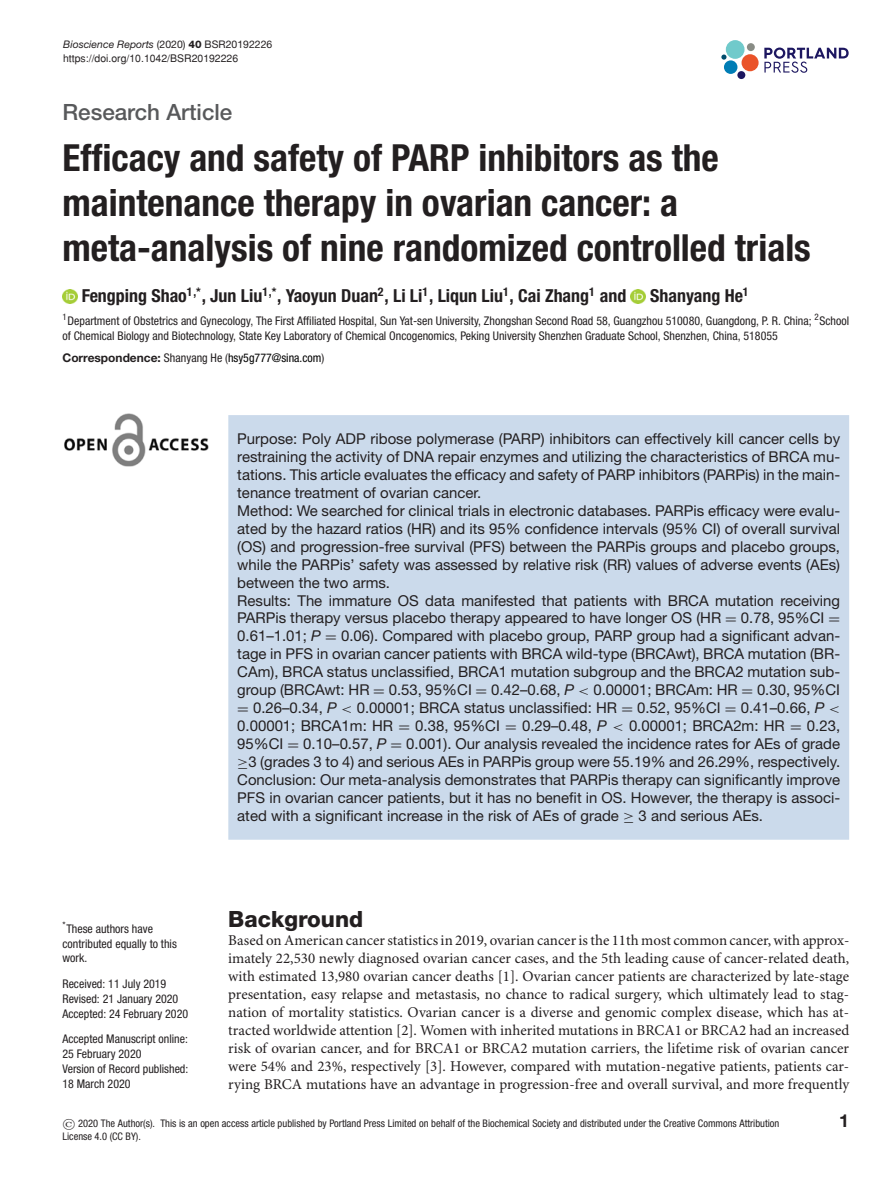
<style>
.page{position:relative;width:893px;height:1183px;background:#fff}
.page>*{position:absolute;margin:0;border:0;box-sizing:border-box;transform-origin:0 0}
.t1{font:700 condensed 37.35px/44.8px "Helvetica Neue LT Std";color:#231f20}
.t2{font:500 22.35px "Helvetica Neue LT Std";color:#58595b}
.t3{font:800 22.35px "Helvetica Neue LT Std";color:#231f20}
.t4{font:700 condensed 18px "Helvetica Neue LT Std";color:#231f20}
.t5{font:700 18px "Helvetica Neue LT Std";color:#231f20}
.t6{font:15px/18px "Helvetica Neue LT Std";color:#231f20}
.t7{font:15px/18px "Minion Pro";color:#231f20;text-align:justify}
.t8{font:condensed 12px/15px "Helvetica Neue LT Std";color:#231f20}
.t9{font:condensed 12px "Helvetica Neue LT Std";color:#000}
.t10{font:condensed 10.5px/13.5px "Helvetica Neue LT Std";color:#231f20}
.t11{font:italic 10.5px "Helvetica Neue LT Std";color:#231f20}
.t12{font:10.5px "Helvetica";color:#231f20}
.s1{font-style:normal}
.s2{font-weight:800;font-style:normal}
.s3{font-weight:700;font-stretch:normal;color:#231f20}
.s4{color:#231f20}
.s5{font-family:"MTSY"}
.s6{font-style:italic}
.s7{font-family:"RMTMI"}
.s8{font-family:"SFRM0700";font-stretch:normal}
</style>
<div class="page">
<svg style="left:764px;top:48px;width:85px;height:25px"></svg>
<div style="left:726px;top:40px;width:18px;height:19px;background:#70cacb;border-radius:50%"></div>
<div style="left:741px;top:54px;width:18px;height:17px;background:#ea5329;border-radius:50%"></div>
<div style="left:724px;top:60px;width:13px;height:14px;background:#007db5;border-radius:50%"></div>
<div style="left:737px;top:71px;width:8px;height:8px;background:#1d1760;border-radius:50%"></div>
<div style="left:747px;top:43px;width:8px;height:8px;background:#888c85;border-radius:50%"></div>
<svg style="left:721px;top:54px;width:5px;height:6px"></svg>
<img style="left:62px;top:289px;width:16px;height:15px">
<img style="left:631px;top:289px;width:15px;height:15px">
<img style="left:64px;top:413px;width:145px;height:53px">
<div style="left:228px;top:415px;width:621px;height:424px;background:#cbdaeb"></div>
<p class="t11" style="left:63px;top:40px;width:211px">Bioscience Reports <span class="s1">(2020)</span> <span class="s2">40</span> <span class="s1">BSR20192226</span></p>
<p class="t12" style="left:63px;top:54px;width:177px">https://doi.org/10.1042/BSR20192226</p>
<h2 class="t2" style="left:62px;top:104px;width:171px">Research Article</h2>
<h1 class="t1" style="left:62px;top:138px;width:750px">Efficacy and safety of PARP inhibitors as the maintenance therapy in ovarian cancer: a meta-analysis of nine randomized controlled trials</h1>
<p class="t4" style="left:82px;top:289px;width:546px">Fengping Shao<sup>1,*</sup>, Jun Liu<sup>1,*</sup>, Yaoyun Duan<sup>2</sup>, Li Li<sup>1</sup>, Liqun Liu<sup>1</sup>, Cai Zhang<sup>1</sup> and</p>
<p class="t4" style="left:650px;top:289px;width:100px">Shanyang He<sup>1</sup></p>
<p class="t8" style="left:62px;top:314px;width:788px"><sup>1</sup>Department of Obstetrics and Gynecology, The First Affiliated Hospital, Sun Yat-sen University, Zhongshan Second Road 58, Guangzhou 510080, Guangdong, P. R. China; <sup>2</sup>School of Chemical Biology and Biotechnology, State Key Laboratory of Chemical Oncogenomics, Peking University Shenzhen Graduate School, Shenzhen, China, 518055</p>
<p class="t9" style="left:62px;top:353px;width:263px"><span class="s3">Correspondence:</span> <span class="s4">Shanyang He (</span>hsy5g777@sina.com<span class="s4">)</span></p>
<p class="t6" style="left:237px;top:431px;width:604px">Purpose: Poly ADP ribose polymerase (PARP) inhibitors can effectively kill cancer cells by restraining the activity of DNA repair enzymes and utilizing the characteristics of BRCA mu&shy;tations. This article evaluates the efficacy and safety of PARP inhibitors (PARPis) in the main&shy;tenance treatment of ovarian cancer.<br>Method: We searched for clinical trials in electronic databases. PARPis efficacy were evalu&shy;ated by the hazard ratios (HR) and its 95% confidence intervals (95% CI) of overall survival (OS) and progression-free survival (PFS) between the PARPis groups and placebo groups, while the PARPis’ safety was assessed by relative risk (RR) values of adverse events (AEs) between the two arms.<br>Results: The immature OS data manifested that patients with BRCA mutation receiving PARPis therapy versus placebo therapy appeared to have longer OS (HR <span class="s5">=</span> 0.78, 95%CI <span class="s5">= </span>0.61–1.01; <span class="s6">P</span> <span class="s5">=</span> 0.06). Compared with placebo group, PARP group had a significant advan&shy;tage in PFS in ovarian cancer patients with BRCA wild-type (BRCAwt), BRCA mutation (BR-CAm), BRCA status unclassified, BRCA1 mutation subgroup and the BRCA2 mutation sub&shy;group (BRCAwt: HR <span class="s5">=</span> 0.53, 95%CI <span class="s5">=</span> 0.42–0.68, <span class="s6">P</span> <span class="s7">&lt;</span> 0.00001; BRCAm: HR <span class="s5">=</span> 0.30, 95%CI <span class="s5">=</span> 0.26–0.34, <span class="s6">P</span> <span class="s7">&lt;</span> 0.00001; BRCA status unclassified: HR <span class="s5">=</span> 0.52, 95%CI <span class="s5">=</span> 0.41–0.66, <span class="s6">P</span> <span class="s7">&lt; </span>0.00001; BRCA1m: HR <span class="s5">=</span> 0.38, 95%CI <span class="s5">=</span> 0.29–0.48, <span class="s6">P</span> <span class="s7">&lt;</span> 0.00001; BRCA2m: HR <span class="s5">=</span> 0.23, 95%CI <span class="s5">=</span> 0.10–0.57, <span class="s6">P</span> <span class="s5">=</span> 0.001). Our analysis revealed the incidence rates for AEs of grade <span class="s5">≥</span>3 (grades 3 to 4) and serious AEs in PARPis group were 55.19% and 26.29%, respectively.<br>Conclusion: Our meta-analysis demonstrates that PARPis therapy can significantly improve PFS in ovarian cancer patients, but it has no benefit in OS. However, the therapy is associ&shy;ated with a significant increase in the risk of AEs of grade <span class="s5">≥</span> 3 and serious AEs.</p>
<h2 class="t3" style="left:228px;top:910px;width:136px">Background</h2>
<p class="t7" style="left:228px;top:932px;width:623px">Based on American cancer statistics in 2019, ovarian cancer is the 11th most common cancer, with approx&shy;imately 22,530 newly diagnosed ovarian cancer cases, and the 5th leading cause of cancer-related death, with estimated 13,980 ovarian cancer deaths [1]. Ovarian cancer patients are characterized by late-stage presentation, easy relapse and metastasis, no chance to radical surgery, which ultimately lead to stag&shy;nation of mortality statistics. Ovarian cancer is a diverse and genomic complex disease, which has at&shy;tracted worldwide attention [2]. Women with inherited mutations in BRCA1 or BRCA2 had an increased risk of ovarian cancer, and for BRCA1 or BRCA2 mutation carriers, the lifetime risk of ovarian cancer were 54% and 23%, respectively [3]. However, compared with mutation-negative patients, patients car&shy;rying BRCA mutations have an advantage in progression-free and overall survival, and more frequently</p>
<p class="t10" style="left:62px;top:1117px;width:718px"><span class="s8">©</span> 2020 The Author(s). This is an open access article published by Portland Press Limited on behalf of the Biochemical Society and distributed under the Creative Commons Attribution<br>License 4.0 (CC BY).</p>
<p class="t5" style="left:839px;top:1113px;width:11px">1</p>
<p class="t8" style="left:62px;top:921px;width:116px"><sup>*</sup>These authors have contributed equally to this work.</p>
<p class="t8" style="left:62px;top:976px;width:127px">Received: 11 July 2019<br>Revised: 21 January 2020<br>Accepted: 24 February 2020</p>
<p class="t8" style="left:62px;top:1032px;width:127px">Accepted Manuscript online:<br>25 February 2020<br>Version of Record published:<br>18 March 2020</p>
</div>
